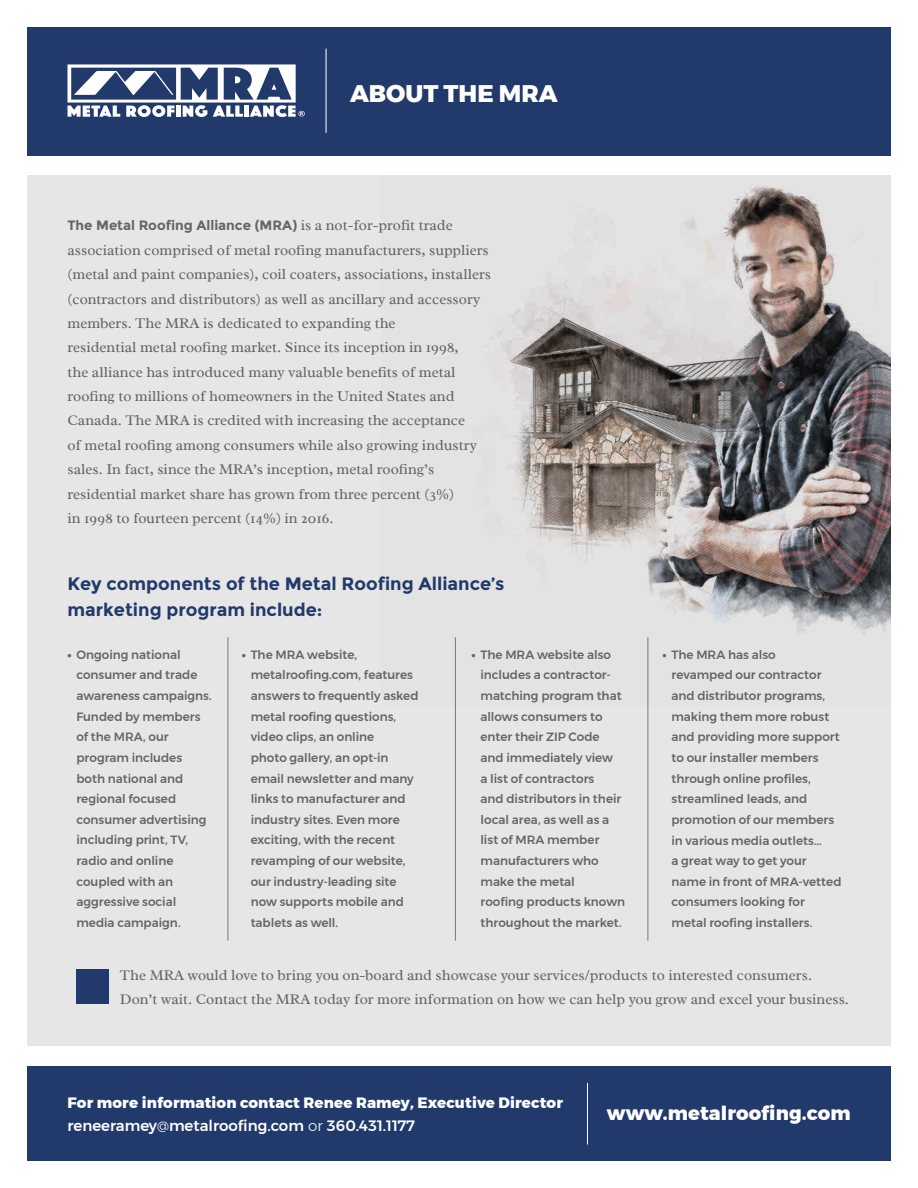
<style>
.page{position:relative;width:918px;height:1188px;background:#fff}
.page>*{position:absolute;margin:0;border:0;box-sizing:border-box;transform-origin:0 0}
.t1{font:800 24px "Montserrat";color:#fff}
.t2{font:800 19.5px "Montserrat";letter-spacing:.005em;color:#fff}
.t3{font:700 18px/25.5px "Montserrat";color:#213a6b}
.t4{font:15px/24.3px "Radley";color:#646567}
.t5{font:800 15px/23.2px "Montserrat";letter-spacing:.01em;color:#fff}
.t6{font:700 13.5px "Montserrat";color:#646567}
.t7{font:500 12px/20.7px "Montserrat";color:#646567}
.s1{font-family:"Radley";font-weight:400;font-size:15px}
.s2{font-weight:800}
.s3{font-weight:500}
.s4{font-weight:300;font-size:12px}
.s5{font-weight:300}
</style>
<div class="page">
<div style="left:27px;top:176px;width:864px;height:870px;background:#e7e6e7"></div>
<div style="left:27px;top:27px;width:864px;height:128px;background:#213a6b"></div>
<div style="left:27px;top:1066px;width:864px;height:95px;background:#213a6b"></div>
<img style="left:454px;top:185px;width:437px;height:520px">
<svg style="left:68px;top:64px;width:237px;height:53px"></svg>
<hr style="left:326px;top:49px;width:1px;height:84px;background:#fff">
<hr style="left:228px;top:637px;width:1px;height:304px;background:#76787a">
<hr style="left:455px;top:637px;width:1px;height:304px;background:#76787a">
<hr style="left:648px;top:637px;width:1px;height:304px;background:#76787a">
<hr style="left:587px;top:1083px;width:1px;height:62px;background:#fff">
<div style="left:77px;top:970px;width:32px;height:34px;background:#213a6b"></div>
<h1 class="t1" style="left:350px;top:74px;width:209px">ABOUT THE MRA</h1>
<p class="t6" style="left:68px;top:218px;width:387px">The Metal Roofing Alliance (MRA) <span class="s1">is a not-for-profit trade</span></p>
<p class="t4" style="left:68px;top:238px;width:425px">association comprised of metal roofing manufacturers, suppliers (metal and paint companies), coil coaters, associations, installers (contractors and distributors) as well as ancillary and accessory members. The MRA is dedicated to expanding the<br>residential metal roofing market. Since its inception in 1998,<br>the alliance has introduced many valuable benefits of metal roofing to millions of homeowners in the United States and Canada. The MRA is credited with increasing the acceptance<br>of metal roofing among consumers while also growing industry sales. In fact, since the MRA’s inception, metal roofing’s residential market share has grown from three percent (3%)<br>in 1998 to fourteen percent (14%) in 2016.</p>
<h3 class="t3" style="left:68px;top:571px;width:439px">Key components of the Metal Roofing Alliance’s marketing program include:</h3>
<p class="t7" style="left:76px;top:644px;width:137px;text-indent:-9px"><span class="s2">•</span> Ongoing national consumer and trade awareness campaigns.<br>Funded by members of the MRA, our program includes both national and regional focused consumer advertising including print, TV, radio and online coupled with an aggressive social media campaign.</p>
<p class="t7" style="left:251px;top:644px;width:170px;text-indent:-9px"><span class="s2">•</span> The MRA website, metalroofing.com, features answers to frequently asked metal roofing questions, video clips, an online<br>photo gallery, an opt-in email newsletter and many links to manufacturer and industry sites. Even more exciting, with the recent revamping of our website, our industry-leading site now supports mobile and tablets as well.</p>
<p class="t7" style="left:481px;top:644px;width:146px;text-indent:-9px"><span class="s2">•</span> The MRA website also includes a contractor&shy;matching program that allows consumers to enter their ZIP Code and immediately view<br>a list of contractors<br>and distributors in their local area, as well as a list of MRA member manufacturers who make the metal<br>roofing products known throughout the market.</p>
<p class="t7" style="left:671px;top:644px;width:172px;text-indent:-9px"><span class="s2">•</span> The MRA has also<br>revamped our contractor and distributor programs, making them more robust and providing more support to our installer members through online profiles, streamlined leads, and promotion of our members in various media outlets…<br>a great way to get your name in front of MRA-vetted consumers looking for metal roofing installers.</p>
<p class="t4" style="left:120px;top:963px;width:731px">The MRA would love to bring you on-board and showcase your services/products to interested consumers.<br>Don’t wait. Contact the MRA today for more information on how we can help you grow and excel your business.</p>
<p class="t5" style="left:68px;top:1091px;width:497px">For more information contact Renee Ramey, Executive Director <span class="s3">reneeramey</span><span class="s4">@</span><span class="s3">metalroofing.com</span> <span class="s5">or</span> <span class="s3">360.431.1177</span></p>
<h2 class="t2" style="left:607px;top:1097px;width:245px">www.metalroofing.com</h2>
</div>
